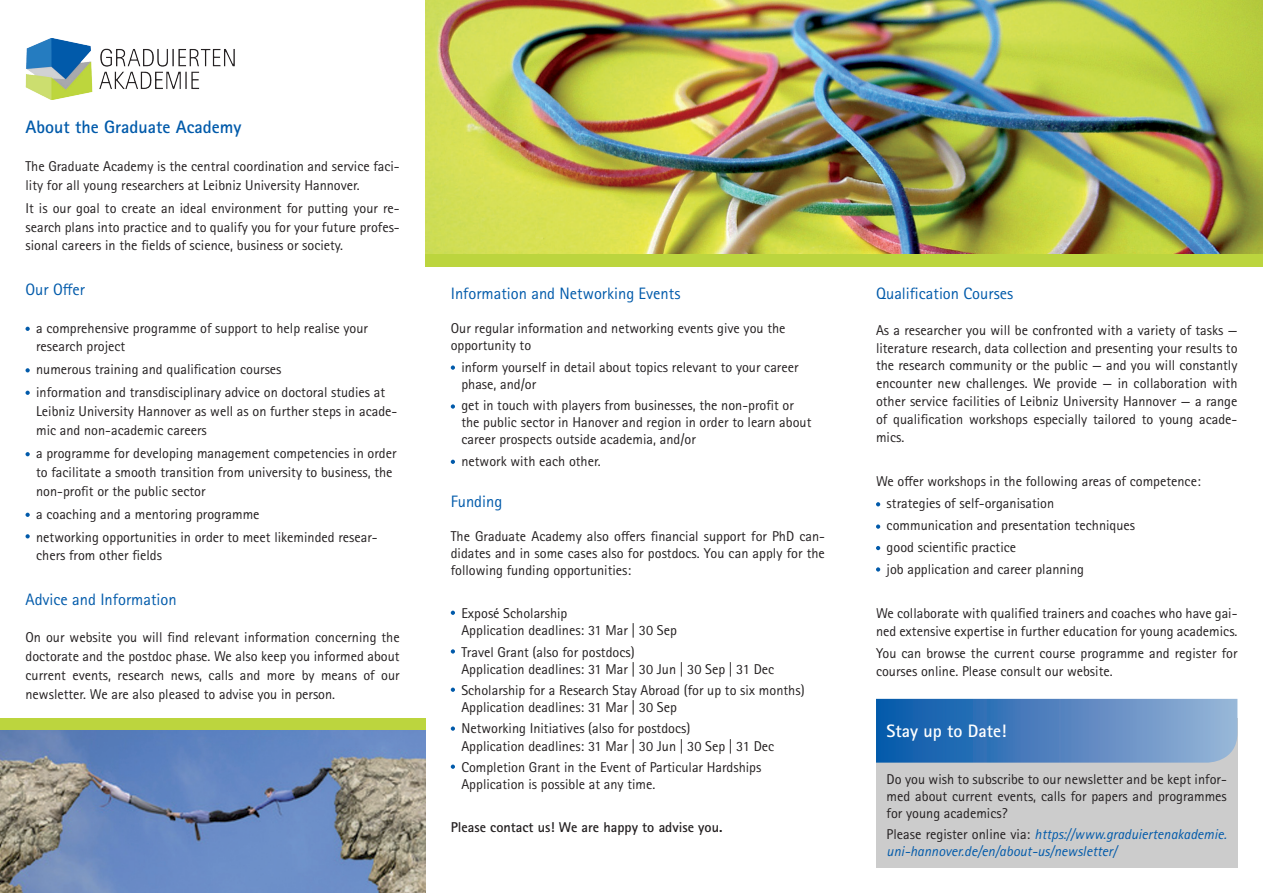
<style>
.page{position:relative;width:1263px;height:893px;background:#fff}
.page>*{position:absolute;margin:0;border:0;box-sizing:border-box;transform-origin:0 0}
.t1{font:700 18px "Rotis Sans Serif Std";color:#015aaa}
.t2{font:700 18px "Rotis Sans Serif Std";color:#fff}
.t3{font:16.5px "Rotis Sans Serif Std";color:#015aaa}
.t4{font:14.25px/17.1px "Rotis Sans Serif Std";color:#231f20}
.t5{font:italic 14.25px/17.1px "Rotis Sans Serif Std";color:#015aaa}
.t6{font:700 14.25px "Rotis Sans Serif Std";color:#231f20}
.s1{font-style:normal;color:#231f20}
</style>
<div class="page">
<img style="left:425px;top:0;width:838px;height:254px">
<div style="left:0;top:718px;width:425px;height:13px;background:#bcd53e"></div>
<div style="left:425px;top:254px;width:838px;height:12px;background:#bcd53e"></div>
<img style="left:0;top:731px;width:425px;height:162px">
<div style="left:876px;top:718px;width:361px;height:149px;background:#ccc"></div>
<svg style="left:876px;top:699px;width:361px;height:64px;background:#5084bf"></svg>
<svg style="left:451px;top:404px;width:4px;height:5px"></svg>
<svg style="left:451px;top:365px;width:4px;height:5px"></svg>
<img style="left:26px;top:38px;width:209px;height:62px">
<svg style="left:26px;top:327px;width:4px;height:4px"></svg>
<svg style="left:26px;top:368px;width:4px;height:4px"></svg>
<svg style="left:26px;top:391px;width:4px;height:4px"></svg>
<svg style="left:26px;top:452px;width:4px;height:4px"></svg>
<svg style="left:26px;top:513px;width:4px;height:4px"></svg>
<svg style="left:26px;top:534px;width:4px;height:4px"></svg>
<svg style="left:451px;top:611px;width:4px;height:4px"></svg>
<svg style="left:451px;top:649px;width:4px;height:5px"></svg>
<svg style="left:451px;top:688px;width:4px;height:4px"></svg>
<svg style="left:451px;top:726px;width:4px;height:5px"></svg>
<svg style="left:451px;top:765px;width:4px;height:4px"></svg>
<svg style="left:876px;top:502px;width:4px;height:4px"></svg>
<svg style="left:876px;top:524px;width:4px;height:5px"></svg>
<svg style="left:876px;top:546px;width:4px;height:4px"></svg>
<svg style="left:876px;top:567px;width:4px;height:5px"></svg>
<svg style="left:451px;top:460px;width:4px;height:4px"></svg>
<p class="t1" style="left:26px;top:116px;width:217px">About the Graduate Academy</p>
<p class="t4" style="left:26px;top:157px;width:376px;line-height:18.8px">The Graduate Academy is the central coordination and service faci&shy;lity for all young researchers at Leibniz University Hannover.</p>
<p class="t4" style="left:26px;top:199px;width:376px;line-height:18.8px;text-align:justify">It is our goal to create an ideal environment for putting your re&shy;search plans into practice and to qualify you for your future profes&shy;sional careers in the fields of science, business or society.</p>
<p class="t3" style="left:26px;top:280px;width:61px">Our Offer</p>
<p class="t4" style="left:36px;top:318px;width:333px;line-height:18.8px">a comprehensive programme of support to help realise your research project</p>
<p class="t4" style="left:36px;top:358px;width:351px;line-height:23.1px">numerous training and qualification courses<br>information and transdisciplinary advice on doctoral studies at</p>
<p class="t4" style="left:36px;top:402px;width:363px;line-height:18.8px">Leibniz University Hannover as well as on further steps in acade&shy;mic and non-academic careers</p>
<p class="t4" style="left:36px;top:444px;width:362px;line-height:18.8px">a programme for developing management competencies in order to facilitate a smooth transition from university to business, the non-profit or the public sector</p>
<p class="t4" style="left:36px;top:502px;width:343px;line-height:23.1px">a coaching and a mentoring programme<br>networking opportunities in order to meet likeminded resear-</p>
<p class="t4" style="left:36px;top:547px;width:127px">chers from other fields</p>
<p class="t3" style="left:26px;top:590px;width:153px">Advice and Information</p>
<p class="t4" style="left:26px;top:628px;width:376px;line-height:18.8px;text-align:justify">On our website you will find relevant information concerning the doctorate and the postdoc phase. We also keep you informed about current events, research news, calls and more by means of our newsletter. We are also pleased to advise you in person.</p>
<p class="t3" style="left:451px;top:284px;width:231px">Information and Networking Events</p>
<p class="t4" style="left:451px;top:320px;width:336px">Our regular information and networking events give you the opportunity to</p>
<p class="t4" style="left:461px;top:359px;width:339px">inform yourself in detail about topics relevant to your career phase, and/or</p>
<p class="t4" style="left:461px;top:397px;width:352px">get in touch with players from businesses, the non-profit or the public sector in Hanover and region in order to learn about career prospects outside academia, and/or</p>
<p class="t4" style="left:461px;top:453px;width:141px">network with each other.</p>
<p class="t3" style="left:451px;top:492px;width:53px">Funding</p>
<p class="t4" style="left:451px;top:528px;width:376px;text-align:justify">The Graduate Academy also offers financial support for PhD can&shy;didates and in some cases also for postdocs. You can apply for the following funding opportunities:</p>
<p class="t4" style="left:461px;top:605px;width:217px">Exposé Scholarship<br>Application deadlines: 31 Mar | 30 Sep</p>
<p class="t4" style="left:461px;top:643px;width:314px">Travel Grant (also for postdocs)<br>Application deadlines: 31 Mar | 30 Jun | 30 Sep | 31 Dec</p>
<p class="t4" style="left:461px;top:682px;width:345px">Scholarship for a Research Stay Abroad (for up to six months)<br>Application deadlines: 31 Mar | 30 Sep</p>
<p class="t4" style="left:461px;top:720px;width:314px">Networking Initiatives (also for postdocs)<br>Application deadlines: 31 Mar | 30 Jun | 30 Sep | 31 Dec</p>
<p class="t4" style="left:461px;top:759px;width:301px">Completion Grant in the Event of Particular Hardships<br>Application is possible at any time.</p>
<p class="t6" style="left:451px;top:818px;width:273px">Please contact us! We are happy to advise you.</p>
<p class="t3" style="left:876px;top:284px;width:139px">Qualification Courses</p>
<p class="t4" style="left:876px;top:321px;width:363px;line-height:17.9px;text-align:justify">As a researcher you will be confronted with a variety of tasks — literature research, data collection and presenting your results to the research community or the public — and you will constantly encounter new challenges. We provide — in collaboration with other service facilities of Leibniz University Hannover — a range of qualification workshops especially tailored to young acade&shy;mics.</p>
<p class="t4" style="left:887px;top:470px;width:316px;line-height:22px;text-indent:-11px">We offer workshops in the following areas of competence: strategies of self-organisation<br>communication and presentation techniques<br>good scientific practice<br>job application and career planning</p>
<p class="t4" style="left:876px;top:605px;width:363px;line-height:17.9px">We collaborate with qualified trainers and coaches who have gai&shy;ned extensive expertise in further education for young academics.</p>
<p class="t4" style="left:876px;top:645px;width:363px;line-height:17.9px">You can browse the current course programme and register for courses online. Please consult our website.</p>
<p class="t2" style="left:887px;top:720px;width:121px">Stay up to Date!</p>
<p class="t4" style="left:887px;top:770px;width:342px;text-align:justify">Do you wish to subscribe to our newsletter and be kept infor&shy;med about current events, calls for papers and programmes for young academics?</p>
<p class="t5" style="left:887px;top:826px;width:342px"><span class="s1">Please register online via:</span> https://www.graduiertenakademie. uni-hannover.de/en/about-us/newsletter/</p>
</div>
